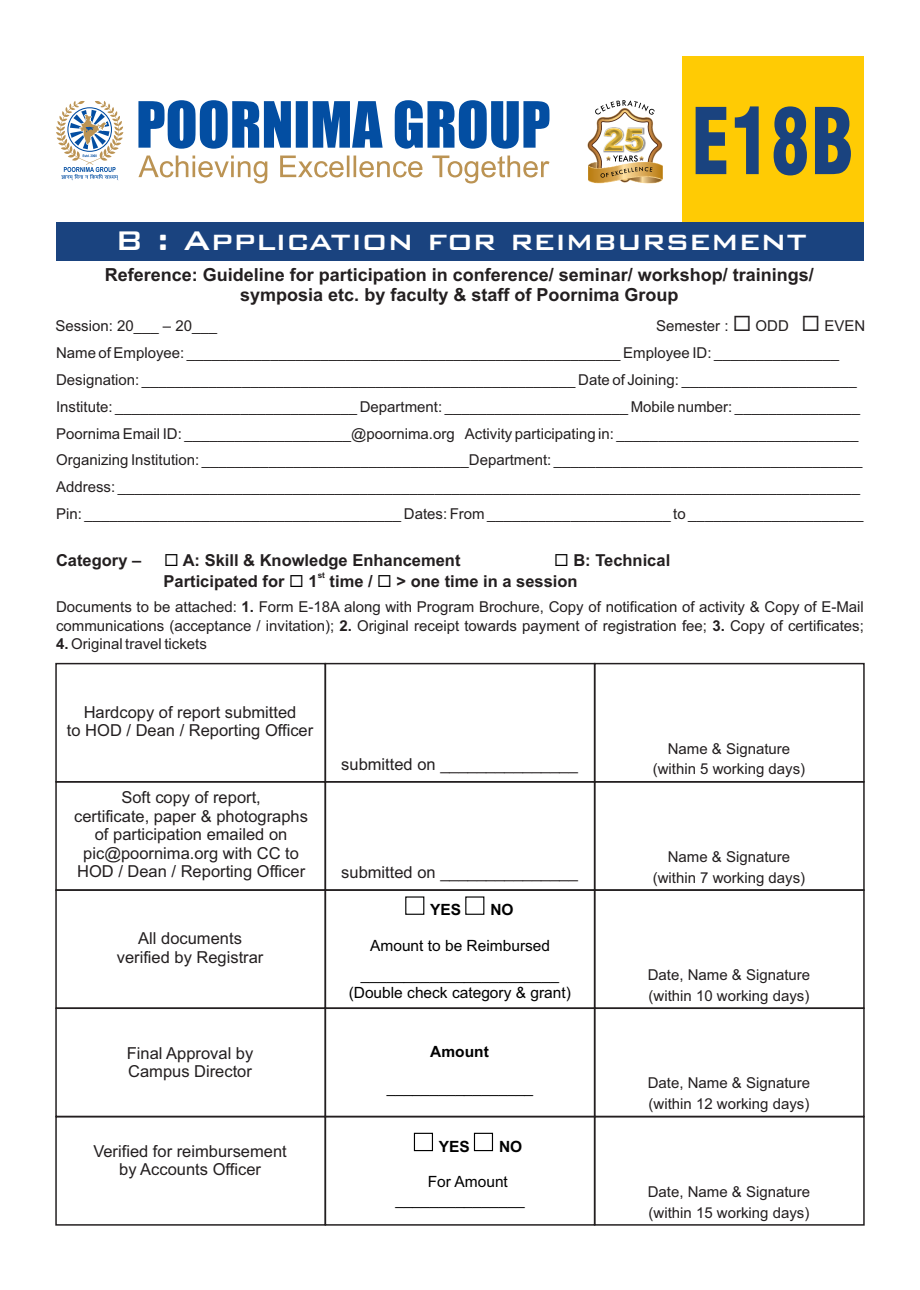
<style>
.page{position:relative;width:920px;height:1290px;background:#fff}
.page>*{position:absolute;margin:0;border:0;box-sizing:border-box;transform-origin:0 0}
.t1{font:900 condensed 89.4px "Swiss 721 BT";color:#1a437f;scale:.84 1}
.t2{font:500 36px "Bank Gothic BT";color:#fff}
.t3{font:900 30.3px "Arial";color:#facb48}
.t4{font:700 18px/20.1px "Arial";color:#231f20;text-align:center}
.t5{font:16.5px/18.5px "Arial";color:#231f20;text-align:center}
.t6{font:700 16.5px "Arial";color:#231f20}
.t7{font:15.45px/29.4px "Arial";color:#000;text-align:center}
.t8{font:700 15.45px "Arial";color:#000}
.t9{font:15px/26.8px "Arial";color:#231f20}
.t10{font:700 8.25px "Arial";color:#231f20}
.s1{color:#000}
.s2{font-weight:700}
</style>
<div class="page">
<div style="left:683px;top:56px;width:181px;height:170px;background:#ffcb04"></div>
<div style="left:56px;top:222px;width:808px;height:38px;background:#1a437f"></div>
<div style="left:594px;top:1007px;width:271px;height:110px;border:2px solid #231f20"></div>
<div style="left:55px;top:663px;width:271px;height:119px;border:2px solid #231f20"></div>
<div style="left:325px;top:663px;width:270px;height:119px;border:2px solid #231f20"></div>
<div style="left:594px;top:663px;width:271px;height:119px;border:2px solid #231f20"></div>
<div style="left:55px;top:781px;width:271px;height:110px;border:2px solid #231f20"></div>
<div style="left:325px;top:781px;width:270px;height:110px;border:2px solid #231f20"></div>
<div style="left:594px;top:781px;width:271px;height:110px;border:2px solid #231f20"></div>
<div style="left:55px;top:889px;width:271px;height:120px;border:2px solid #231f20"></div>
<div style="left:325px;top:889px;width:270px;height:120px;border:2px solid #231f20"></div>
<div style="left:594px;top:889px;width:271px;height:120px;border:2px solid #231f20"></div>
<div style="left:465px;top:896px;width:19px;height:19px;border:1px solid #000"></div>
<div style="left:405px;top:896px;width:19px;height:19px;border:1px solid #000"></div>
<div style="left:55px;top:1116px;width:271px;height:110px;border:2px solid #231f20"></div>
<div style="left:325px;top:1116px;width:270px;height:110px;border:2px solid #231f20"></div>
<div style="left:594px;top:1116px;width:271px;height:110px;border:2px solid #231f20"></div>
<div style="left:474px;top:1133px;width:19px;height:18px;border:1px solid #000"></div>
<div style="left:414px;top:1133px;width:19px;height:18px;border:1px solid #000"></div>
<img style="left:662px;top:165px;width:1px;height:15px">
<img style="left:587px;top:100px;width:75px;height:84px">
<svg style="left:138px;top:156px;width:411px;height:27px"></svg>
<svg style="left:138px;top:100px;width:411px;height:49px"></svg>
<svg style="left:56px;top:101px;width:67px;height:79px"></svg>
<h3 class="t3" style="left:604px;top:129px;width:42px">25</h3>
<h1 class="t1" style="left:691px;top:106px;width:195px">E18B</h1>
<h2 class="t2" style="left:115px;top:223px;width:694px">B : Application for reimbursement</h2>
<p class="t4" style="left:105px;top:266px;width:711px">Reference: Guideline for participation in conference/ seminar/ workshop/ trainings/ symposia etc. by faculty &amp; staff of Poornima Group</p>
<p class="t9" style="left:55px;top:314px;width:163px">Session: 20___ – 20___</p>
<p class="t9" style="left:656px;top:314px;width:211px">Semester : ◻ ODD ◻ EVEN</p>
<p class="t9" style="left:56px;top:341px;width:809px">Name of Employee: ____________________________________________________ Employee ID: _______________ Designation: ____________________________________________________ Date of Joining: _____________________ Institute: _____________________________ Department: ______________________ Mobile number: _______________ Poornima Email ID: ____________________@poornima.org Activity participating in: _____________________________ Organizing Institution: ________________________________Department: _____________________________________ Address: _________________________________________________________________________________________ Pin: ______________________________________ Dates: From ______________________ to _____________________</p>
<p class="t6" style="left:56px;top:554px;width:87px">Category –</p>
<p class="t6" style="left:164px;top:554px;width:298px"><span class="s1">◻</span> A: Skill &amp; Knowledge Enhancement</p>
<p class="t6" style="left:554px;top:554px;width:118px"><span class="s1">◻</span> B: Technical</p>
<p class="t10" style="left:318px;top:572px;width:9px">st</p>
<p class="t6" style="left:164px;top:574px;width:416px">Participated for <span class="s1">◻</span> 1 time / <span class="s1">◻</span> &gt; one time in a session</p>
<p class="t9" style="left:56px;top:599px;width:809px;line-height:18.5px">Documents to be attached: <span class="s2">1.</span> Form E-18A along with Program Brochure, Copy of notification of activity &amp; Copy of E-Mail communications (acceptance / invitation); <span class="s2">2.</span> Original receipt towards payment of registration fee; <span class="s2">3.</span> Copy of certificates;</p>
<p class="t9" style="left:56px;top:632px;width:152px"><span class="s2">4.</span> Original travel tickets</p>
<p class="t5" style="left:67px;top:704px;width:248px">Hardcopy of report submitted<br>to HOD / Dean / Reporting Officer</p>
<p class="t5" style="left:74px;top:790px;width:235px">Soft copy of report,<br>certificate, paper &amp; photographs of participation emailed on pic@poornima.org with CC to<br>HOD / Dean / Reporting Officer</p>
<p class="t5" style="left:117px;top:931px;width:148px">All documents verified by Registrar</p>
<p class="t5" style="left:127px;top:1045px;width:128px;text-align:left">Final Approval by<br>Campus Director</p>
<p class="t5" style="left:93px;top:1143px;width:195px">Verified for reimbursement by Accounts Officer</p>
<p class="t5" style="left:341px;top:756px;width:238px">submitted on _______________</p>
<p class="t5" style="left:341px;top:865px;width:238px">submitted on _______________</p>
<p class="t8" style="left:430px;top:904px;width:33px">YES</p>
<p class="t8" style="left:490px;top:904px;width:25px">NO</p>
<p class="t7" style="left:361px;top:932px;width:200px">Amount to be Reimbursed _______________________</p>
<p class="t7" style="left:349px;top:979px;width:224px">(Double check category &amp; grant)</p>
<p class="t8" style="left:430px;top:1046px;width:60px">Amount</p>
<p class="t7" style="left:387px;top:1074px;width:148px">_________________</p>
<p class="t8" style="left:439px;top:1140px;width:33px">YES</p>
<p class="t8" style="left:499px;top:1140px;width:25px">NO</p>
<p class="t7" style="left:395px;top:1174px;width:131px;line-height:17.7px;text-align:left;text-indent:32px">For Amount _______________</p>
<p class="t9" style="left:653px;top:739px;width:154px;line-height:20.7px;text-align:center">Name &amp; Signature (within 5 working days)</p>
<p class="t9" style="left:653px;top:848px;width:154px;line-height:20.7px;text-align:center">Name &amp; Signature (within 7 working days)</p>
<p class="t9" style="left:648px;top:966px;width:164px;line-height:20.7px">Date, Name &amp; Signature (within 10 working days)</p>
<p class="t9" style="left:648px;top:1074px;width:164px;line-height:20.7px">Date, Name &amp; Signature (within 12 working days)</p>
<p class="t9" style="left:648px;top:1182px;width:164px;line-height:20.7px">Date, Name &amp; Signature (within 15 working days)</p>
</div>
